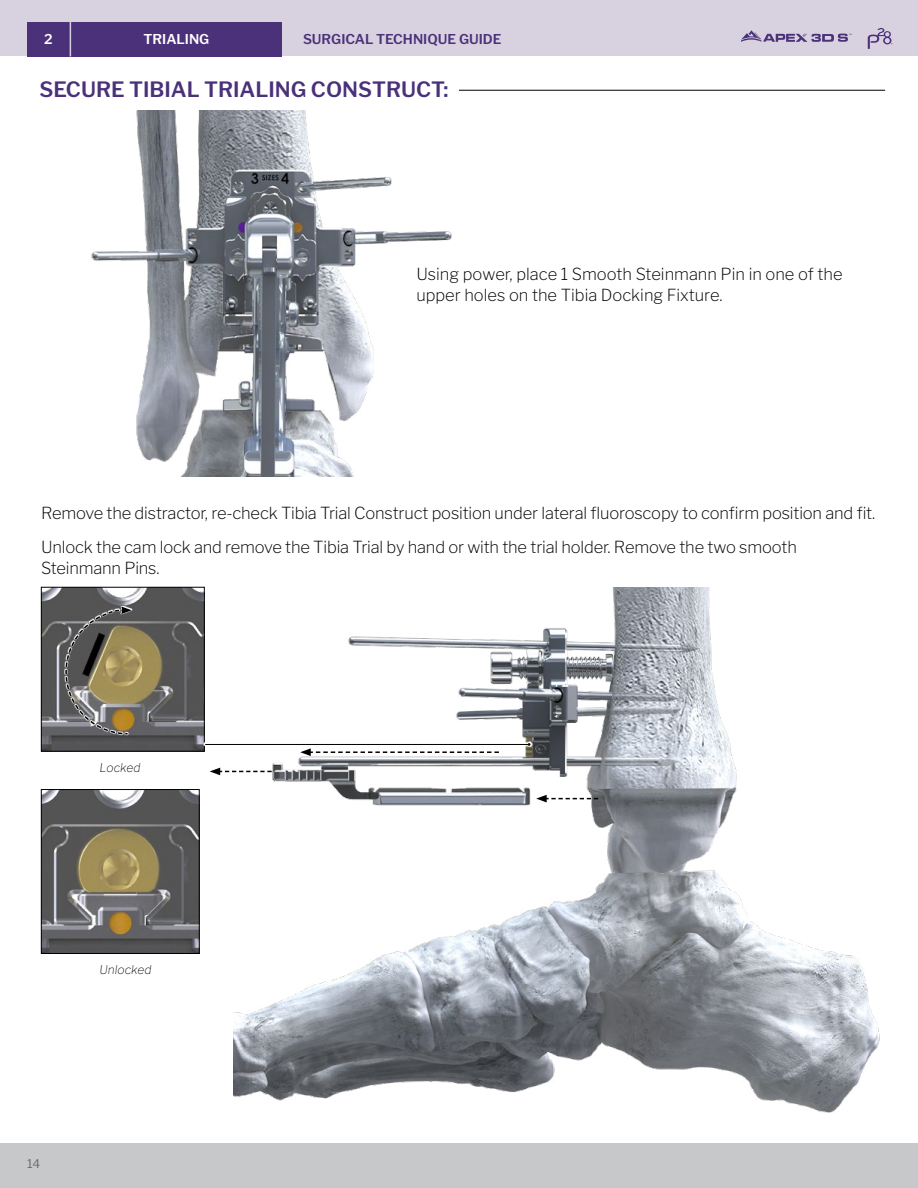
<style>
.page{position:relative;width:918px;height:1188px;background:#fff}
.page>*{position:absolute;margin:0;border:0;box-sizing:border-box;transform-origin:0 0}
.t1{font:600 21px "Libre Franklin";color:#4a317a}
.t2{font:200 16.5px/21px "Libre Franklin";letter-spacing:-.01em;color:#000}
.t3{font:600 13.5px "Libre Franklin";color:#4a317a}
.t4{font:600 13.5px "Libre Franklin";color:#fff}
.t5{font:italic 100 12px "Libre Franklin";color:#000}
.t6{font:12px "Libre Franklin";color:#6d6e71}
</style>
<div class="page">
<div style="left:0;top:1143px;width:918px;height:45px;background:#c6c8ca"></div>
<img style="left:91px;top:110px;width:361px;height:366px">
<img style="left:233px;top:587px;width:647px;height:526px">
<img style="left:43px;top:791px;width:154px;height:161px">
<div style="left:41px;top:789px;width:158px;height:165px;border:1px solid #000"></div>
<img style="left:43px;top:589px;width:160px;height:160px">
<div style="left:41px;top:587px;width:164px;height:164px;border:1px solid #000"></div>
<div style="left:0;top:0;width:918px;height:56px;background:#d8d2e0"></div>
<div style="left:27px;top:22px;width:255px;height:34px;background:#4a317a"></div>
<hr style="left:70px;top:20px;width:1px;height:36px;background:#d8d2e0">
<svg style="left:741px;top:30px;width:111px;height:12px"></svg>
<svg style="left:868px;top:28px;width:25px;height:21px"></svg>
<div style="left:203px;top:741px;width:330px;height:6px;background:#fff"></div>
<hr style="left:205px;top:744px;width:324px;height:1px;background:#000">
<svg style="left:536px;top:795px;width:62px;height:7px"></svg>
<svg style="left:210px;top:768px;width:62px;height:7px"></svg>
<svg style="left:300px;top:748px;width:199px;height:8px"></svg>
<hr style="left:459px;top:90px;width:426px;height:1px;background:#000">
<svg style="left:65px;top:606px;width:67px;height:129px;background:#7d7562"></svg>
<p class="t4" style="left:44px;top:31px;width:10px">2</p>
<p class="t4" style="left:144px;top:31px;width:67px">TRIALING</p>
<p class="t3" style="left:303px;top:31px;width:200px">SURGICAL TECHNIQUE GUIDE</p>
<p class="t1" style="left:40px;top:77px;width:411px">SECURE TIBIAL TRIALING CONSTRUCT:</p>
<p class="t2" style="left:416px;top:264px;width:428px">Using power, place 1 Smooth Steinmann Pin in one of the upper holes on the Tibia Docking Fixture.</p>
<p class="t2" style="left:41px;top:495px;width:836px;line-height:34.5px">Remove the distractor, re-check Tibia Trial Construct position under lateral fluoroscopy to confirm position and fit.<br>Unlock the cam lock and remove the Tibia Trial by hand or with the trial holder. Remove the two smooth</p>
<p class="t2" style="left:41px;top:558px;width:120px">Steinmann Pins.</p>
<p class="t5" style="left:100px;top:760px;width:42px">Locked</p>
<p class="t5" style="left:100px;top:963px;width:53px">Unlocked</p>
<p class="t6" style="left:27px;top:1157px;width:15px">14</p>
</div>
